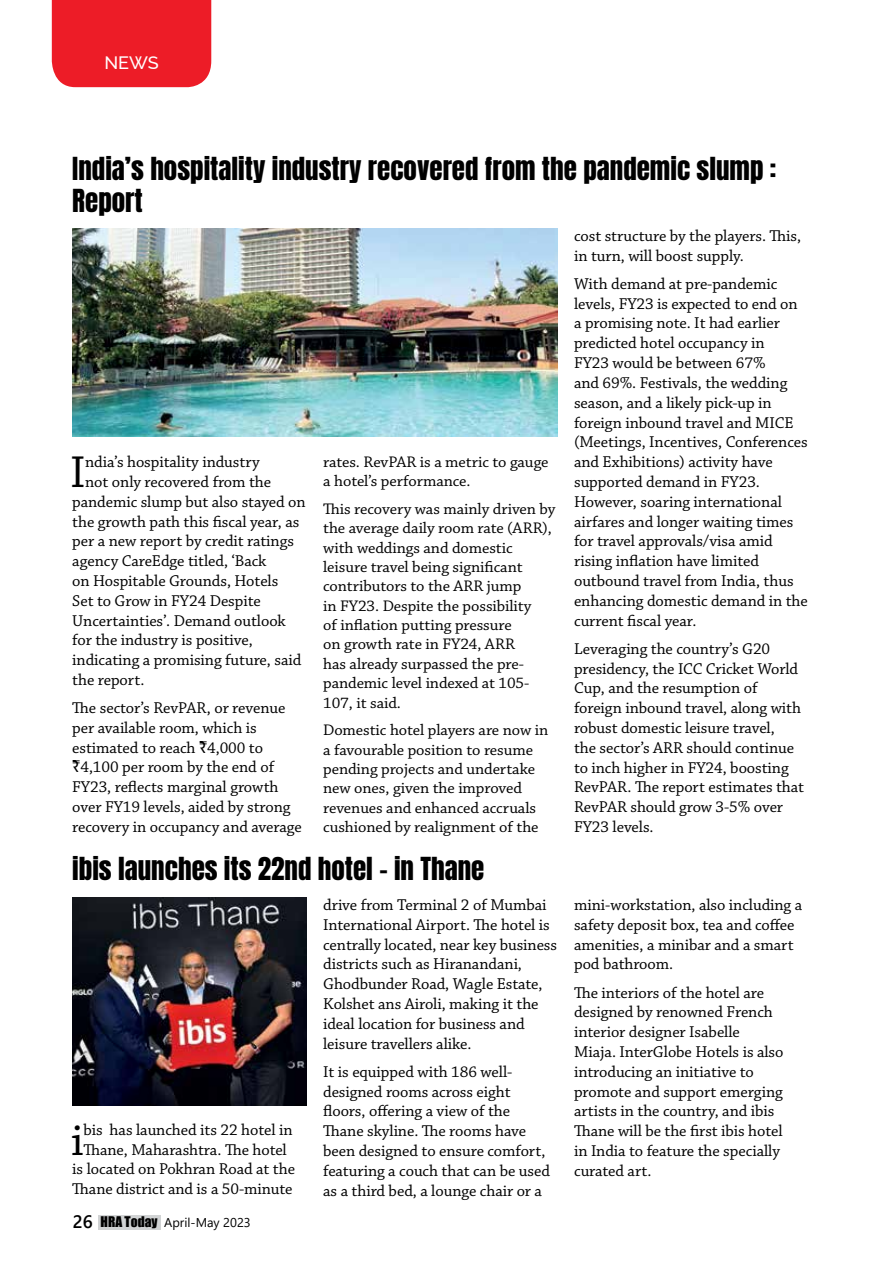
<style>
.page{position:relative;width:893px;height:1263px;background:#fff}
.page>*{position:absolute;margin:0;border:0;box-sizing:border-box;transform-origin:0 0}
.t1{font:46.95px "Chaparral Pro";color:#000}
.t2{font:27px/32.4px "Anton";color:#000}
.t3{font:500 18px "Raleway";color:#fff}
.t4{font:16.5px/19.8px "Chaparral Pro";letter-spacing:-.005em;color:#000}
.t5{font:16.2px/19.4px "Chaparral Pro";letter-spacing:-.005em;color:#000}
.t6{font:12.75px "Segoe UI";color:#000}
.s1{font-family:"Raleway";font-weight:500}
.s2{font-weight:600;font-size:18px}
.s3{font-family:"Impact";font-size:13.5px}
</style>
<div class="page">
<div style="left:99px;top:1215px;width:62px;height:14px;background:#d1d3d4"></div>
<img style="left:72px;top:229px;width:485px;height:207px">
<img style="left:72px;top:898px;width:234px;height:207px">
<div style="left:52px;top:0;width:159px;height:87px;background:#ed1c27"></div>
<p class="t3" style="left:104px;top:48px;width:56px">NEWS</p>
<h2 class="t2" style="left:72px;top:154px;width:706px">India’s hospitality industry recovered from the pandemic slump :<br>Report</h2>
<h1 class="t1" style="left:70px;top:446px;width:17px">I</h1>
<p class="t4" style="left:85px;top:453px;width:176px">ndia’s hospitality industry</p>
<p class="t4" style="left:85px;top:472px;width:187px">not only recovered from the</p>
<p class="t4" style="left:72px;top:492px;width:235px">pandemic slump but also stayed on</p>
<p class="t4" style="left:72px;top:512px;width:229px">the growth path this fiscal year, as</p>
<p class="t4" style="left:72px;top:532px;width:223px">per a new report by credit ratings</p>
<p class="t4" style="left:72px;top:552px;width:196px">agency CareEdge titled, ‘Back</p>
<p class="t4" style="left:72px;top:571px;width:208px">on Hospitable Grounds, Hotels</p>
<p class="t4" style="left:72px;top:591px;width:190px">Set to Grow in FY24 Despite</p>
<p class="t4" style="left:72px;top:611px;width:215px">Uncertainties’. Demand outlook</p>
<p class="t4" style="left:72px;top:631px;width:182px">for the industry is positive,</p>
<p class="t4" style="left:72px;top:651px;width:230px">indicating a promising future, said</p>
<p class="t4" style="left:72px;top:670px;width:74px">the report.</p>
<p class="t4" style="left:72px;top:699px;width:231px">The sector’s RevPAR, or revenue per available room, which is estimated to reach <span class="s1">₹</span>4,000 to <span class="s1">₹</span>4,100 per room by the end of<br>FY23, reflects marginal growth over FY19 levels, aided by strong recovery in occupancy and average</p>
<p class="t5" style="left:323px;top:453px;width:227px">rates. RevPAR is a metric to gauge a hotel’s performance.</p>
<p class="t5" style="left:323px;top:500px;width:234px">This recovery was mainly driven by the average daily room rate (ARR), with weddings and domestic leisure travel being significant contributors to the ARR jump<br>in FY23. Despite the possibility<br>of inflation putting pressure<br>on growth rate in FY24, ARR<br>has already surpassed the pre&shy;pandemic level indexed at 105-<br>107, it said.</p>
<p class="t5" style="left:323px;top:721px;width:227px">Domestic hotel players are now in a favourable position to resume pending projects and undertake new ones, given the improved revenues and enhanced accruals cushioned by realignment of the</p>
<h2 class="t2" style="left:72px;top:855px;width:414px">ibis launches its 22nd hotel – in Thane</h2>
<p class="t4" style="left:72px;top:1120px;width:224px;text-align:center">bis has launched its 22 hotel in<br>Thane, Maharashtra. The hotel<br>is located on Pokhran Road at the<br>Thane district and is a 50-minute</p>
<h1 class="t1" style="left:71px;top:1114px;width:14px">i</h1>
<p class="t6" style="left:73px;top:1210px;width:180px"><span class="s2">26</span> <span class="s3">HRA Today</span> April-May 2023</p>
<p class="t4" style="left:323px;top:895px;width:235px">drive from Terminal 2 of Mumbai<br>International Airport. The hotel is centrally located, near key business districts such as Hiranandani,<br>Ghodbunder Road, Wagle Estate,<br>Kolshet ans Airoli, making it the ideal location for business and leisure travellers alike.</p>
<p class="t4" style="left:323px;top:1062px;width:228px">It is equipped with 186 well&shy;designed rooms across eight floors, offering a view of the<br>Thane skyline. The rooms have been designed to ensure comfort, featuring a couch that can be used as a third bed, a lounge chair or a</p>
<p class="t4" style="left:574px;top:226px;width:229px">cost structure by the players. This, in turn, will boost supply.</p>
<p class="t4" style="left:574px;top:274px;width:235px">With demand at pre-pandemic levels, FY23 is expected to end on a promising note. It had earlier predicted hotel occupancy in<br>FY23 would be between 67%<br>and 69%. Festivals, the wedding season, and a likely pick-up in foreign inbound travel and MICE (Meetings, Incentives, Conferences and Exhibitions) activity have supported demand in FY23.<br>However, soaring international airfares and longer waiting times for travel approvals/visa amid rising inflation have limited outbound travel from India, thus enhancing domestic demand in the current fiscal year.</p>
<p class="t4" style="left:574px;top:639px;width:232px">Leveraging the country’s G20 presidency, the ICC Cricket World<br>Cup, and the resumption of foreign inbound travel, along with robust domestic leisure travel,<br>the sector’s ARR should continue to inch higher in FY24, boosting<br>RevPAR. The report estimates that<br>RevPAR should grow 3-5% over<br>FY23 levels.</p>
<p class="t4" style="left:574px;top:895px;width:230px">mini-workstation, also including a safety deposit box, tea and coffee amenities, a minibar and a smart pod bathroom.</p>
<p class="t4" style="left:574px;top:983px;width:211px">The interiors of the hotel are designed by renowned French interior designer Isabelle<br>Miaja. InterGlobe Hotels is also introducing an initiative to promote and support emerging artists in the country, and ibis<br>Thane will be the first ibis hotel in India to feature the specially curated art.</p>
</div>
